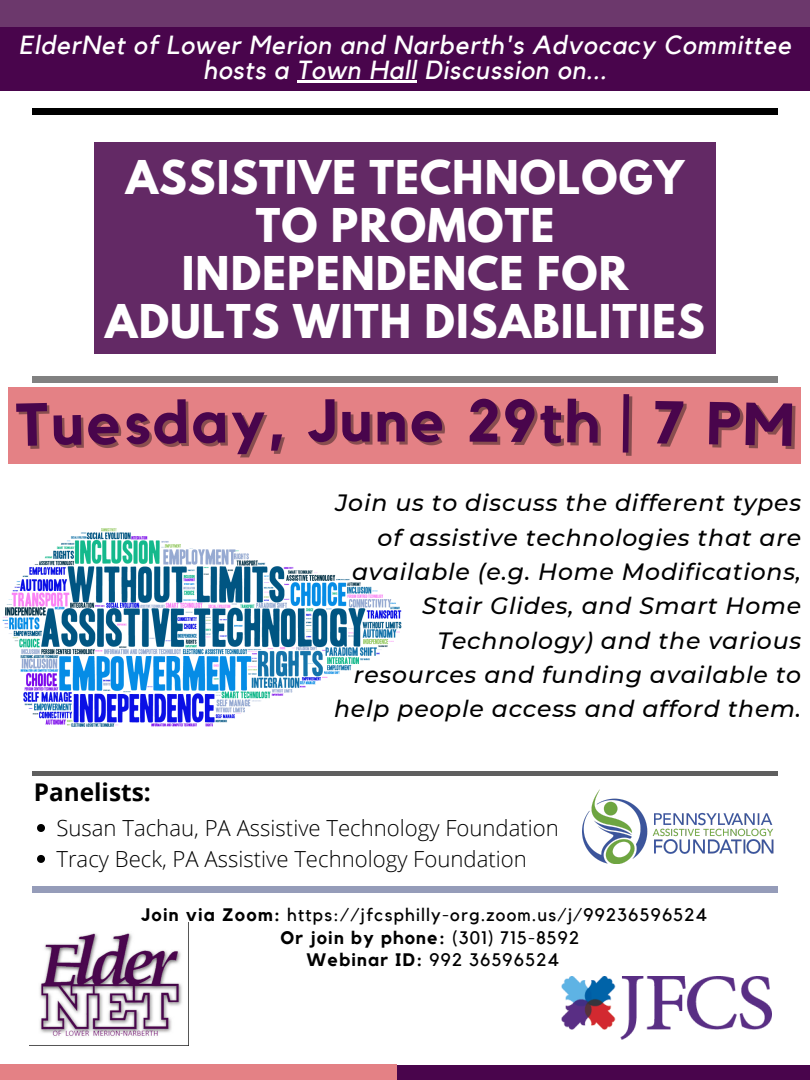
<style>
.page{position:relative;width:810px;height:1080px;background:#fff}
.page>*{position:absolute;margin:0;border:0;box-sizing:border-box;transform-origin:0 0}
.t1{font:700 59.88px "Kollektif";letter-spacing:.04em;color:#49054c}
.t2{font:700 41.25px/47.9px "League Spartan";letter-spacing:.025em;color:#fff;text-align:center}
.t3{font:italic 26.12px/24.4px "Kollektif";letter-spacing:.03em;color:#fff;text-align:center}
.t4{font:700 24.38px "Open Sans";color:#000}
.t5{font:italic 500 23.56px/34.3px "Montserrat";letter-spacing:.035em;color:#000;text-align:right}
.t6{font:300 22.12px/30.9px "Open Sans";color:#000}
.t7{font:18.06px "Kollektif";letter-spacing:.07em;color:#000}
.t8{font:700 18.06px "Kollektif";letter-spacing:.07em;color:#000}
.s1{font-weight:700}
.s2{font-weight:400}
</style>
<div class="page">
<div style="left:32px;top:108px;width:746px;height:7px;background:#000"></div>
<div style="left:32px;top:377px;width:746px;height:6px;background:#818181"></div>
<div style="left:94px;top:143px;width:622px;height:211px;background:#632965"></div>
<div style="left:32px;top:886px;width:746px;height:7px;background:#959cb9"></div>
<img style="left:561px;top:977px;width:210px;height:63px">
<img style="left:39px;top:922px;width:150px;height:123px">
<div style="left:0;top:0;width:810px;height:27px;background:#6c386c"></div>
<div style="left:0;top:27px;width:810px;height:64px;background:#49054c"></div>
<img style="left:2px;top:528px;width:400px;height:199px">
<hr style="left:32px;top:772px;width:746px;height:4px;background:#5f5f5f">
<img style="left:582px;top:789px;width:192px;height:75px">
<div style="left:9px;top:387px;width:792px;height:77px;background:#e48185"></div>
<img style="left:18px;top:396px;width:778px;height:62px">
<svg style="left:37px;top:824px;width:8px;height:8px"></svg>
<svg style="left:37px;top:855px;width:8px;height:8px"></svg>
<hr style="left:297px;top:80px;width:120px;height:2px;background:#fff">
<div style="left:397px;top:1065px;width:413px;height:15px;background:#49054c"></div>
<div style="left:0;top:1065px;width:397px;height:15px;background:#e48185"></div>
<p class="t3" style="left:19px;top:33px;width:774px">ElderNet of Lower Merion and Narberth's Advocacy Committee hosts a Town Hall Discussion on...</p>
<h2 class="t2" style="left:105px;top:153px;width:601px">ASSISTIVE TECHNOLOGY<br>TO PROMOTE<br>INDEPENDENCE FOR<br>ADULTS WITH DISABILITIES</h2>
<h1 class="t1" style="left:15px;top:390px;width:251px;rotate:-1deg">Tuesday</h1>
<h1 class="t1" style="left:268px;top:386px;width:271px">, June 29</h1>
<h1 class="t1" style="left:540px;top:385px;width:256px;rotate:1deg">th|7PM</h1>
<p class="t4" style="left:34px;top:775px;width:119px">Panelists:</p>
<p class="t5" style="left:334px;top:485px;width:469px">Join us to discuss the different types of assistive technologies that are available (e.g. Home Modifications, Stair Glides, and Smart Home Technology) and the various resources and funding available to help people access and afford them.</p>
<p class="t6" style="left:56px;top:812px;width:504px">Susan Tachau, PA Assistive Technology Foundation<br>Tracy Beck, PA Assistive Technology Foundation</p>
<p class="t7" style="left:141px;top:905px;width:568px"><span class="s1">Join via Zoom:</span> https://jfcsphilly-org.zoom.us/j/99236596524</p>
<p class="t8" style="left:281px;top:927px;width:300px">Or join by phone: <span class="s2">(301) 715-8592</span></p>
<p class="t7" style="left:306px;top:949px;width:254px"><span class="s1">Webinar ID:</span> 992 36596524</p>
</div>
